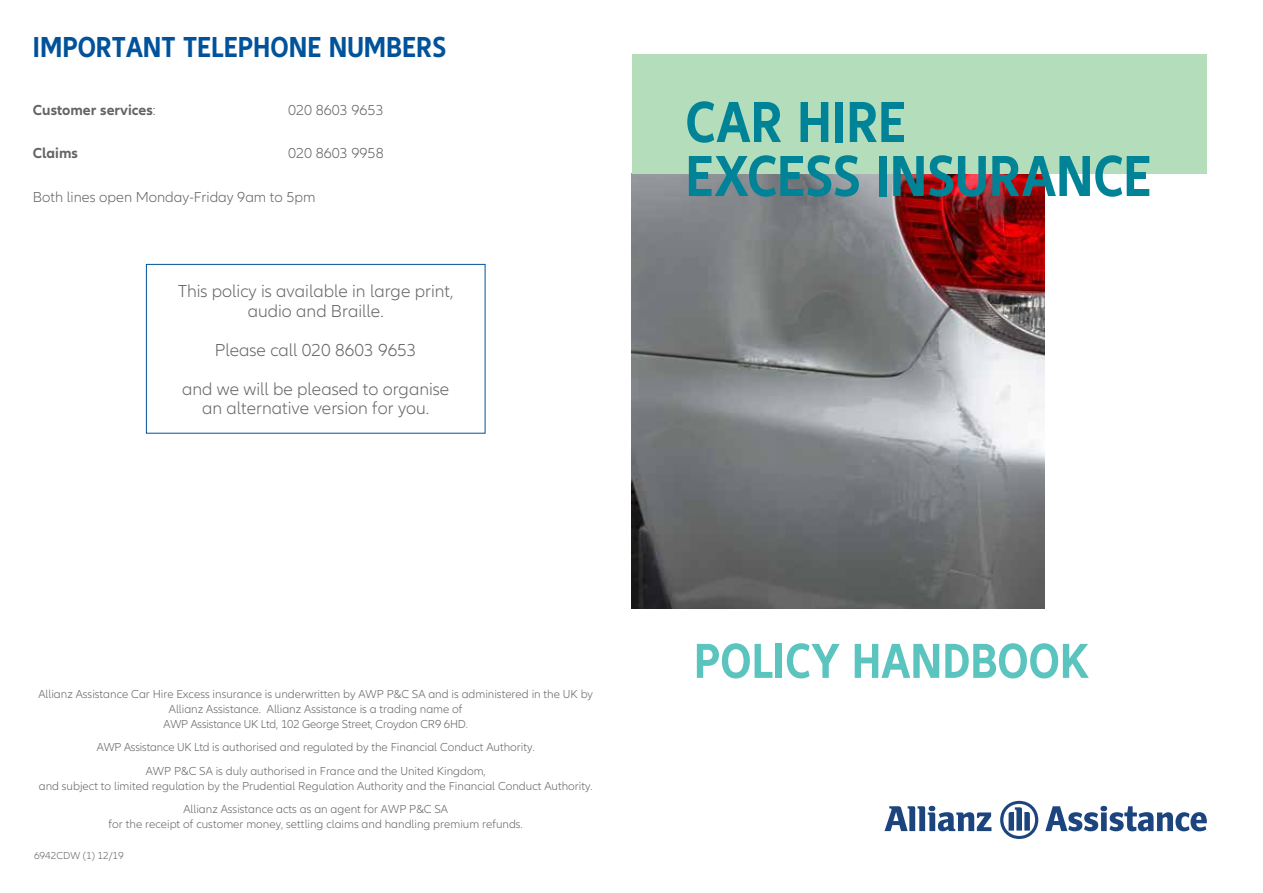
<style>
.page{position:relative;width:1263px;height:893px;background:#fff}
.page>*{position:absolute;margin:0;border:0;box-sizing:border-box;transform-origin:0 0}
.t1{font:700 condensed 60px/54px "Allianz Neo";letter-spacing:.005em;color:#008397}
.t2{font:700 condensed 51px "Allianz Neo";letter-spacing:.005em;color:#5bc4bf}
.t3{font:700 condensed 30px "Allianz Neo";color:#00539b}
.t4{font:300 18px/19.5px "Allianz Neo";color:#636466;text-align:center}
.t5{font:300 15px "Allianz Neo";color:#636466}
.t6{font:700 15px "Allianz Neo";color:#636466}
.t7{font:300 12px/15px "Allianz Neo";color:#636466;text-align:center}
.t8{font:300 10.5px "Allianz Neo";color:#636466}
.s1{font-weight:300}
</style>
<div class="page">
<div style="left:146px;top:264px;width:339px;height:170px;border:1px solid #00539b"></div>
<img style="left:631px;top:173px;width:414px;height:435px">
<svg style="left:884px;top:806px;width:107px;height:25px"></svg>
<svg style="left:1000px;top:801px;width:38px;height:38px"></svg>
<svg style="left:1045px;top:806px;width:162px;height:25px"></svg>
<div style="left:632px;top:54px;width:575px;height:119px;background:#b4ddbb"></div>
<h3 class="t3" style="left:33px;top:30px;width:415px">IMPORTANT TELEPHONE NUMBERS</h3>
<p class="t6" style="left:33px;top:101px;width:124px">Customer services<span class="s1">:</span></p>
<p class="t5" style="left:288px;top:101px;width:97px">020 8603 9653</p>
<p class="t6" style="left:33px;top:145px;width:46px">Claims</p>
<p class="t5" style="left:288px;top:145px;width:97px">020 8603 9958</p>
<p class="t5" style="left:33px;top:188px;width:284px">Both lines open Monday-Friday 9am to 5pm</p>
<h3 class="t4" style="left:178px;top:282px;width:277px">This policy is available in large print, audio and Braille.</h3>
<h3 class="t4" style="left:182px;top:331px;width:269px;line-height:39px">Please call 020 8603 9653<br>and we will be pleased to organise</h3>
<h3 class="t4" style="left:202px;top:399px;width:229px">an alternative version for you.</h3>
<p class="t7" style="left:38px;top:687px;width:556px">Allianz Assistance Car Hire Excess insurance is underwritten by AWP P&amp;C SA and is administered in the UK by<br>Allianz Assistance. Allianz Assistance is a trading name of<br>AWP Assistance UK Ltd, 102 George Street, Croydon CR9 6HD.</p>
<p class="t7" style="left:97px;top:736px;width:439px;line-height:23.5px">AWP Assistance UK Ltd is authorised and regulated by the Financial Conduct Authority.<br>AWP P&amp;C SA is duly authorised in France and the United Kingdom,</p>
<p class="t7" style="left:39px;top:774px;width:555px;line-height:23.5px">and subject to limited regulation by the Prudential Regulation Authority and the Financial Conduct Authority.<br>Allianz Assistance acts as an agent for AWP P&amp;C SA</p>
<p class="t7" style="left:109px;top:817px;width:416px">for the receipt of customer money, settling claims and handling premium refunds.</p>
<p class="t8" style="left:34px;top:849px;width:91px">6942CDW (1) 12/19</p>
<h1 class="t1" style="left:685px;top:96px;width:467px">CAR HIRE<br>EXCESS INSURANCE</h1>
<h2 class="t2" style="left:694px;top:631px;width:397px">POLICY HANDBOOK</h2>
</div>
